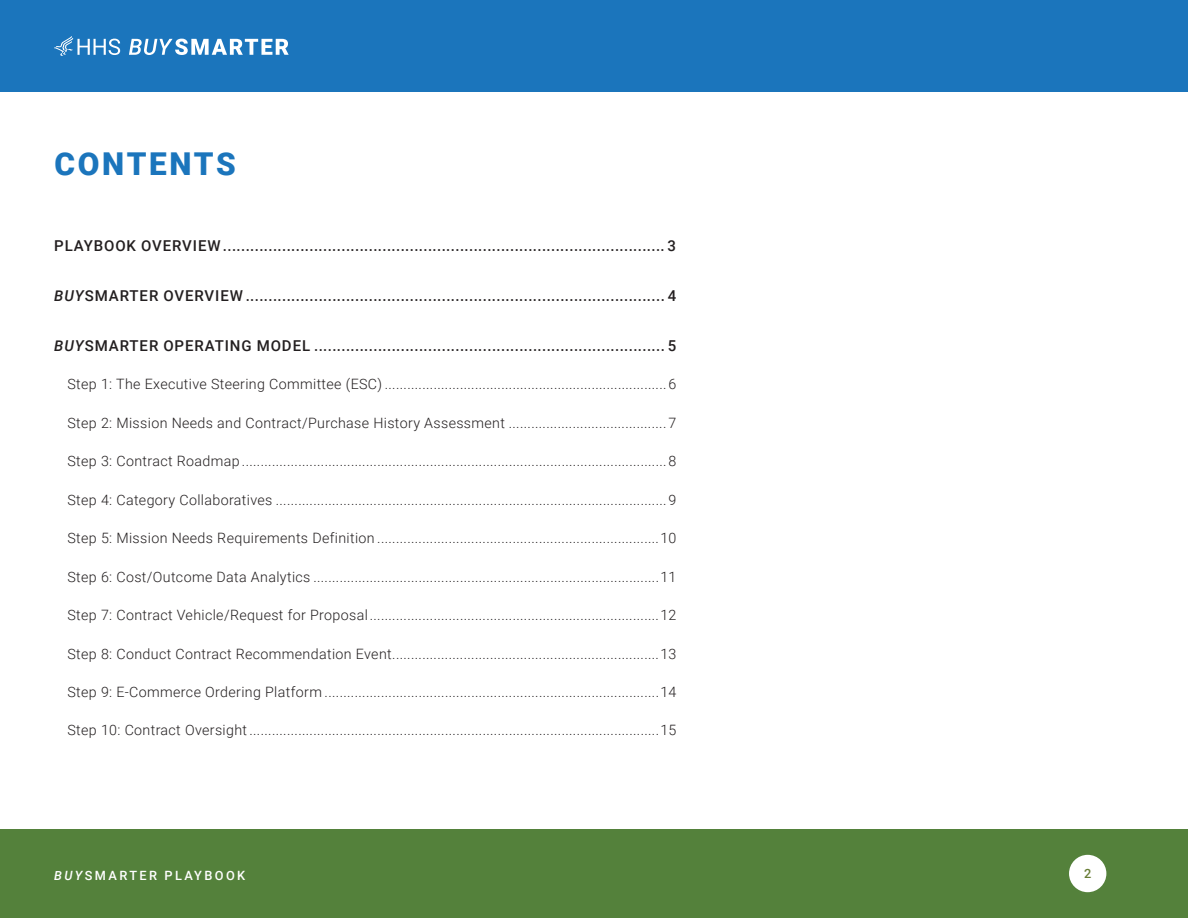
<style>
.page{position:relative;width:1188px;height:918px;background:#fff}
.page>*{position:absolute;margin:0;border:0;box-sizing:border-box;transform-origin:0 0}
.heading_1{font:900 31.5px "Roboto";letter-spacing:.085em;color:#1b75bc}
.TOC_1{font:500 15px "Roboto";letter-spacing:.06em;color:#231f20}
.TOC_2{font:300 14.25px "Roboto";letter-spacing:.025em;color:#231f20}
.t1{font:500 12.75px "Roboto";letter-spacing:.185em;color:#fff}
.t2{font:500 12.75px "Roboto";color:#687d36}
.s1{font-style:italic}
</style>
<div class="page">
<div style="left:0;top:0;width:1188px;height:92px;background:#1b75bc"></div>
<div style="left:0;top:829px;width:1188px;height:89px;background:#54813b"></div>
<div style="left:1069px;top:855px;width:37px;height:37px;background:#fff;border-radius:50%"></div>
<svg style="left:129px;top:39px;width:160px;height:16px"></svg>
<svg style="left:54px;top:36px;width:66px;height:20px"></svg>
<p class="heading_1" style="left:55px;top:141px;width:183px">CONTENTS</p>
<p class="TOC_1" style="left:54px;top:236px;width:623px">PLAYBOOK OVERVIEW ................................................................................................. 3</p>
<p class="TOC_1" style="left:54px;top:285px;width:623px"><span class="s1">BUY</span>SMARTER OVERVIEW ............................................................................................ 4</p>
<p class="TOC_1" style="left:54px;top:335px;width:623px"><span class="s1">BUY</span>SMARTER OPERATING MODEL ............................................................................. 5</p>
<p class="TOC_2" style="left:68px;top:374px;width:610px">Step 1: The Executive Steering Committee (ESC) ........................................................................... 6</p>
<p class="TOC_2" style="left:68px;top:413px;width:610px">Step 2: Mission Needs and Contract/Purchase History Assessment .......................................... 7</p>
<p class="TOC_2" style="left:68px;top:451px;width:610px">Step 3: Contract Roadmap .................................................................................................................8</p>
<p class="TOC_2" style="left:68px;top:490px;width:610px">Step 4: Category Collaboratives ........................................................................................................9</p>
<p class="TOC_2" style="left:68px;top:528px;width:610px">Step 5: Mission Needs Requirements Definition ...........................................................................10</p>
<p class="TOC_2" style="left:68px;top:567px;width:610px">Step 6: Cost/Outcome Data Analytics ............................................................................................11</p>
<p class="TOC_2" style="left:68px;top:605px;width:610px">Step 7: Contract Vehicle/Request for Proposal.............................................................................12</p>
<p class="TOC_2" style="left:68px;top:644px;width:610px">Step 8: Conduct Contract Recommendation Event.......................................................................13</p>
<p class="TOC_2" style="left:68px;top:682px;width:610px">Step 9: E-Commerce Ordering Platform .........................................................................................14</p>
<p class="TOC_2" style="left:68px;top:720px;width:610px">Step 10: Contract Oversight.............................................................................................................15</p>
<p class="t1" style="left:54px;top:867px;width:192px"><span class="s1">BUY</span>SMARTER PLAYBOOK</p>
<p class="t2" style="left:1084px;top:864px;width:9px">2</p>
</div>
